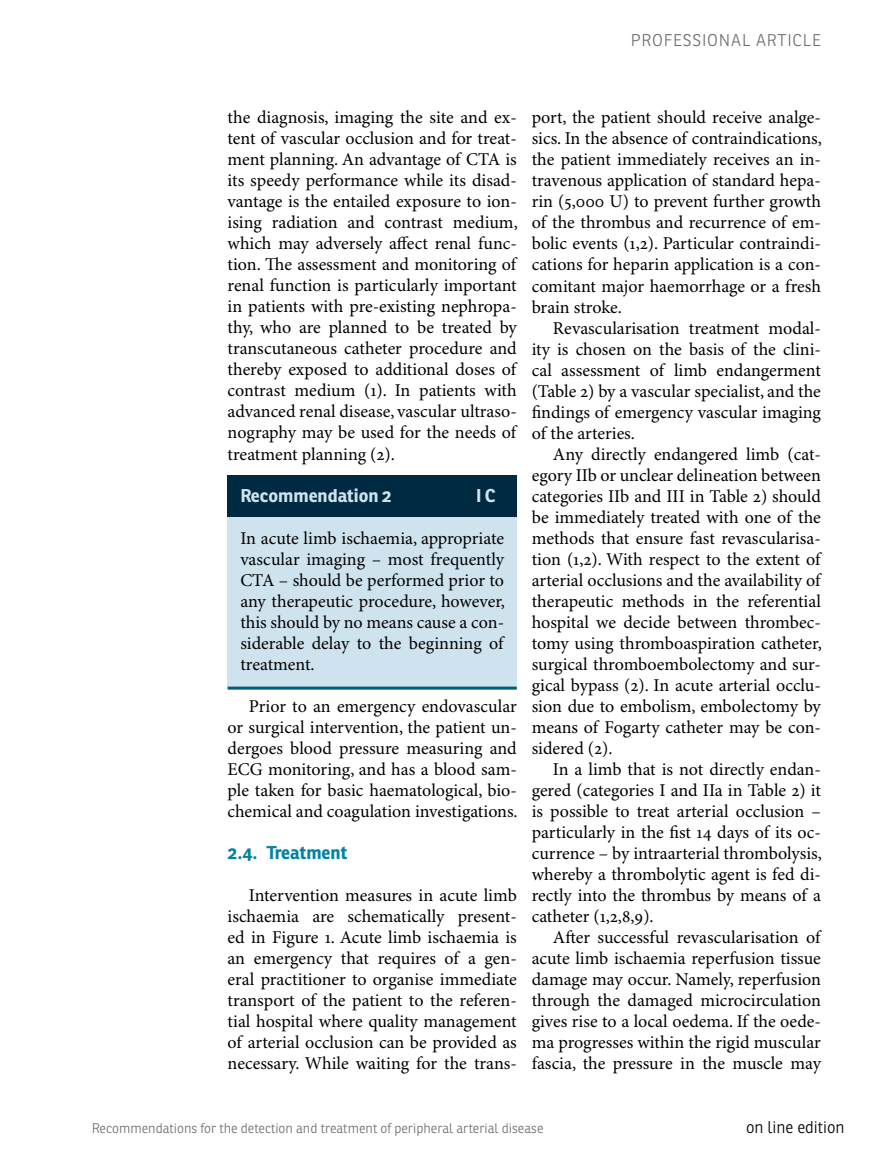
<style>
.page{position:relative;width:872px;height:1166px;background:#fff}
.page>*{position:absolute;margin:0;border:0;box-sizing:border-box;transform-origin:0 0}
.t1{font:18px/21px "Minion Pro";color:#000;text-align:justify}
.t2{font:700 18px "Ronnia";color:#cfe3ee}
.t3{font:700 18px "Ronnia";color:#0082a5}
.t4{font:300 16.5px "Ronnia";letter-spacing:.05em;color:#6d6e71}
.t5{font:300 16.5px "Ronnia";color:#000}
.t6{font:300 13.5px "Ronnia";color:#6d6e71}
</style>
<div class="page">
<div style="left:227px;top:475px;width:290px;height:43px;background:#002a41"></div>
<div style="left:227px;top:517px;width:290px;height:170px;background:#cfe3ee"></div>
<hr style="left:227px;top:686px;width:290px;height:3px;background:#005b7f">
<p class="t4" style="left:630px;top:30px;width:192px">Professional article</p>
<p class="t1" style="left:227px;top:108px;width:292px">the diagnosis, imaging the site and ex&shy;tent of vascular occlusion and for treat&shy;ment planning. An advantage of CTA is its speedy performance while its disad&shy;vantage is the entailed exposure to ion&shy;ising radiation and contrast medium, which may adversely affect renal func&shy;tion. The assessment and monitoring of renal function is particularly important in patients with pre-existing nephropa&shy;thy, who are planned to be treated by transcutaneous catheter procedure and thereby exposed to additional doses of contrast medium (1). In patients with advanced renal disease, vascular ultraso&shy;nography may be used for the needs of treatment planning (2).</p>
<p class="t2" style="left:240px;top:483px;width:153px">Recommendation 2</p>
<p class="t2" style="left:476px;top:483px;width:21px">I C</p>
<p class="t1" style="left:240px;top:528px;width:266px">In acute limb ischaemia, appropriate vascular imaging – most frequently CTA – should be performed prior to any therapeutic procedure, however, this should by no means cause a con&shy;siderable delay to the beginning of treatment.</p>
<p class="t1" style="left:227px;top:696px;width:292px;text-indent:21px">Prior to an emergency endovascular or surgical intervention, the patient un&shy;dergoes blood pressure measuring and ECG monitoring, and has a blood sam&shy;ple taken for basic haematological, bio&shy;chemical and coagulation investigations.</p>
<p class="t3" style="left:227px;top:840px;width:121px">2.4. Treatment</p>
<p class="t1" style="left:227px;top:885px;width:291px;text-indent:21px">Intervention measures in acute limb ischaemia are schematically present&shy;ed in Figure 1. Acute limb ischaemia is an emergency that requires of a gen&shy;eral practitioner to organise immediate transport of the patient to the referen&shy;tial hospital where quality management of arterial occlusion can be provided as necessary. While waiting for the trans-</p>
<p class="t1" style="left:532px;top:108px;width:292px">port, the patient should receive analge&shy;sics. In the absence of contraindications, the patient immediately receives an in&shy;travenous application of standard hepa&shy;rin (5,000 U) to prevent further growth of the thrombus and recurrence of em&shy;bolic events (1,2). Particular contraindi&shy;cations for heparin application is a con&shy;comitant major haemorrhage or a fresh brain stroke.</p>
<p class="t1" style="left:532px;top:318px;width:291px;text-indent:21px">Revascularisation treatment modal&shy;ity is chosen on the basis of the clini&shy;cal assessment of limb endangerment (Table 2) by a vascular specialist, and the findings of emergency vascular imaging of the arteries.</p>
<p class="t1" style="left:532px;top:444px;width:292px;text-indent:21px">Any directly endangered limb (cat&shy;egory IIb or unclear delineation between categories IIb and III in Table 2) should be immediately treated with one of the methods that ensure fast revascularisa&shy;tion (1,2). With respect to the extent of arterial occlusions and the availability of therapeutic methods in the referential hospital we decide between thrombec&shy;tomy using thromboaspiration catheter, surgical thromboembolectomy and sur&shy;gical bypass (2). In acute arterial occlu&shy;sion due to embolism, embolectomy by means of Fogarty catheter may be con&shy;sidered (2).</p>
<p class="t1" style="left:532px;top:759px;width:292px;text-indent:21px">In a limb that is not directly endan&shy;gered (categories I and IIa in Table 2) it is possible to treat arterial occlusion – particularly in the fist 14 days of its oc&shy;currence – by intraarterial thrombolysis, whereby a thrombolytic agent is fed di&shy;rectly into the thrombus by means of a catheter (1,2,8,9).</p>
<p class="t1" style="left:532px;top:927px;width:291px;text-indent:21px">After successful revascularisation of acute limb ischaemia reperfusion tissue damage may occur. Namely, reperfusion through the damaged microcirculation gives rise to a local oedema. If the oede&shy;ma progresses within the rigid muscular fascia, the pressure in the muscle may</p>
<p class="t6" style="left:92px;top:1119px;width:453px">Recommendations for the detection and treatment of peripheral arterial disease</p>
<p class="t5" style="left:746px;top:1116px;width:100px">on line edition</p>
</div>
